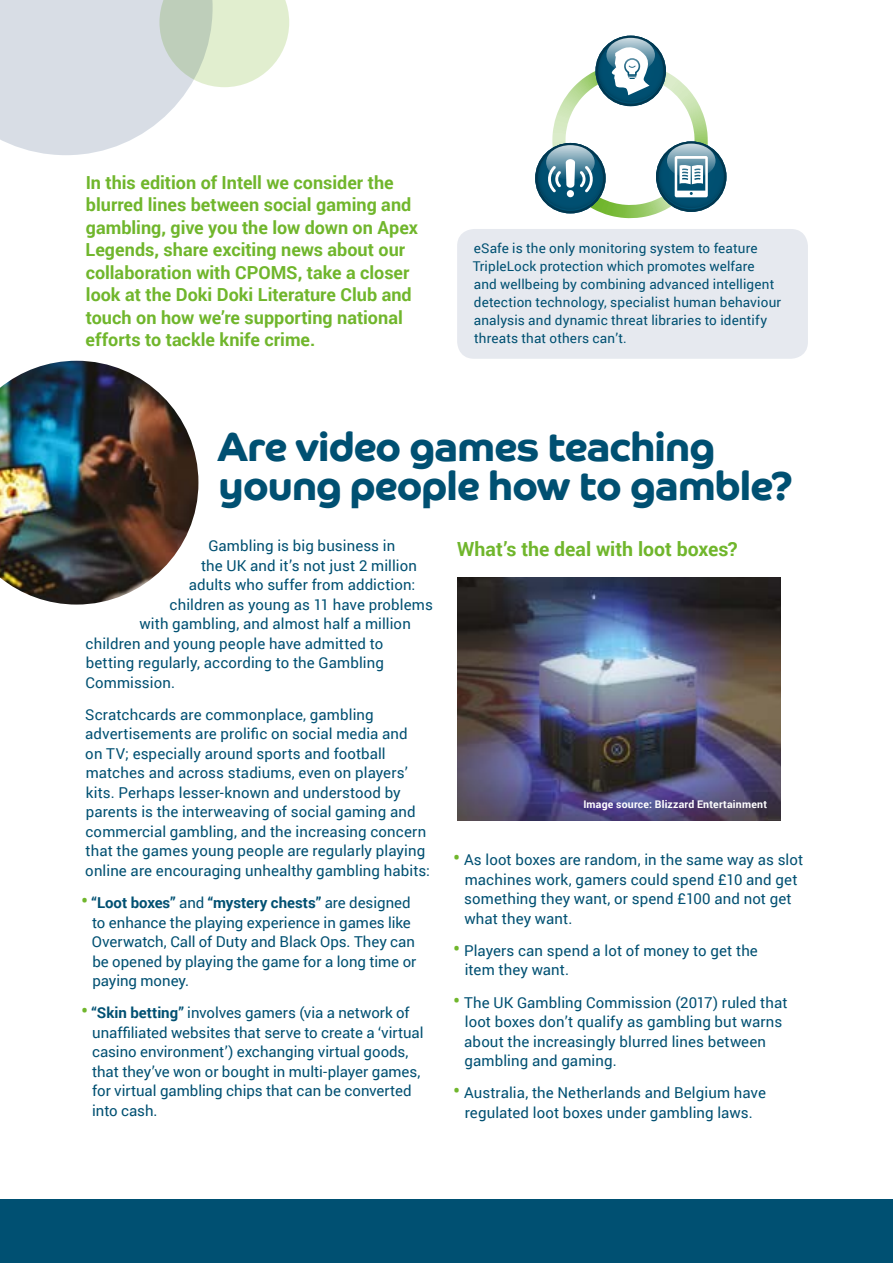
<style>
.page{position:relative;width:893px;height:1263px;background:#fff}
.page>*{position:absolute;margin:0;border:0;box-sizing:border-box;transform-origin:0 0}
.t1{font:40.5px/39px "Co Headline Bd";letter-spacing:-.02em;color:#005072}
.t2{font:700 19.5px "Roboto";color:#70b62c}
.t3{font:700 18px/22.5px "Roboto";color:#70b62c}
.t4{font:15px/19.5px "Roboto";letter-spacing:.005em;color:#005072}
.t5{font:13.5px/18px "Roboto";letter-spacing:.01em;color:#005072}
.t6{font:700 10.5px "Roboto";letter-spacing:.02em;color:#fff}
.s1{font-size:21px;color:#70b62c}
.s2{font-weight:700}
</style>
<div class="page">
<div style="left:0;top:1199px;width:893px;height:64px;background:#005072"></div>
<div style="left:457px;top:229px;width:351px;height:130px;background:#e6e9ef;border-radius:17px"></div>
<img style="left:0;top:361px;width:198px;height:243px">
<img style="left:457px;top:578px;width:323px;height:242px">
<svg style="left:535px;top:36px;width:191px;height:182px"></svg>
<svg style="left:0;top:0;width:289px;height:155px"></svg>
<p class="t3" style="left:86px;top:171px;width:334px">In this edition of Intell we consider the blurred lines between social gaming and gambling, give you the low down on Apex Legends, share exciting news about our collaboration with CPOMS, take a closer look at the Doki Doki Literature Club and touch on how we’re supporting national efforts to tackle knife crime.</p>
<p class="t5" style="left:473px;top:239px;width:310px">eSafe is the only monitoring system to feature TripleLock protection which promotes welfare and wellbeing by combining advanced intelligent detection technology, specialist human behaviour analysis and dynamic threat libraries to identify threats that others can’t.</p>
<h1 class="t1" style="left:217px;top:427px;width:577px">Are video games teaching young people how to gamble?</h1>
<p class="t4" style="left:208px;top:535px;width:188px">Gambling is big business in</p>
<p class="t4" style="left:201px;top:555px;width:217px">the UK and it’s not just 2 million</p>
<p class="t4" style="left:189px;top:574px;width:228px">adults who suffer from addiction:</p>
<p class="t4" style="left:170px;top:594px;width:265px">children as young as 11 have problems</p>
<p class="t4" style="left:139px;top:613px;width:273px">with gambling, and almost half a million</p>
<p class="t4" style="left:86px;top:633px;width:299px">children and young people have admitted to</p>
<p class="t4" style="left:86px;top:652px;width:300px">betting regularly, according to the Gambling</p>
<p class="t4" style="left:85px;top:672px;width:91px">Commission.</p>
<p class="t4" style="left:85px;top:704px;width:346px">Scratchcards are commonplace, gambling advertisements are prolific on social media and<br>on TV; especially around sports and football matches and across stadiums, even on players’ kits. Perhaps lesser-known and understood by parents is the interweaving of social gaming and commercial gambling, and the increasing concern that the games young people are regularly playing online are encouraging unhealthy gambling habits:</p>
<p class="t4" style="left:92px;top:892px;width:326px;text-indent:-11px"><span class="s1">•</span> <span class="s2">“Loot boxes”</span> and <span class="s2">“mystery chests”</span> are designed to enhance the playing experience in games like Overwatch, Call of Duty and Black Ops. They can be opened by playing the game for a long time or paying money.</p>
<p class="t4" style="left:92px;top:1003px;width:333px;text-indent:-11px"><span class="s1">•</span> <span class="s2">“Skin betting”</span> involves gamers (via a network of unaffiliated websites that serve to create a ‘virtual casino environment’) exchanging virtual goods, that they’ve won or bought in multi-player games, for virtual gambling chips that can be converted into cash.</p>
<h2 class="t2" style="left:457px;top:535px;width:282px">What’s the deal with loot boxes?</h2>
<p class="t6" style="left:583px;top:796px;width:185px">Image source: Blizzard Entertainment</p>
<p class="t4" style="left:464px;top:849px;width:340px;text-indent:-11px"><span class="s1">•</span> As loot boxes are random, in the same way as slot machines work, gamers could spend £10 and get something they want, or spend £100 and not get what they want.</p>
<p class="t4" style="left:465px;top:940px;width:295px;text-indent:-11px"><span class="s1">•</span> Players can spend a lot of money to get the item they want.</p>
<p class="t4" style="left:464px;top:992px;width:325px;text-indent:-11px"><span class="s1">•</span> The UK Gambling Commission (2017) ruled that loot boxes don’t qualify as gambling but warns about the increasingly blurred lines between gambling and gaming.</p>
<p class="t4" style="left:453px;top:1083px;width:314px;text-align:center"><span class="s1">•</span> Australia, the Netherlands and Belgium have regulated loot boxes under gambling laws.</p>
</div>
